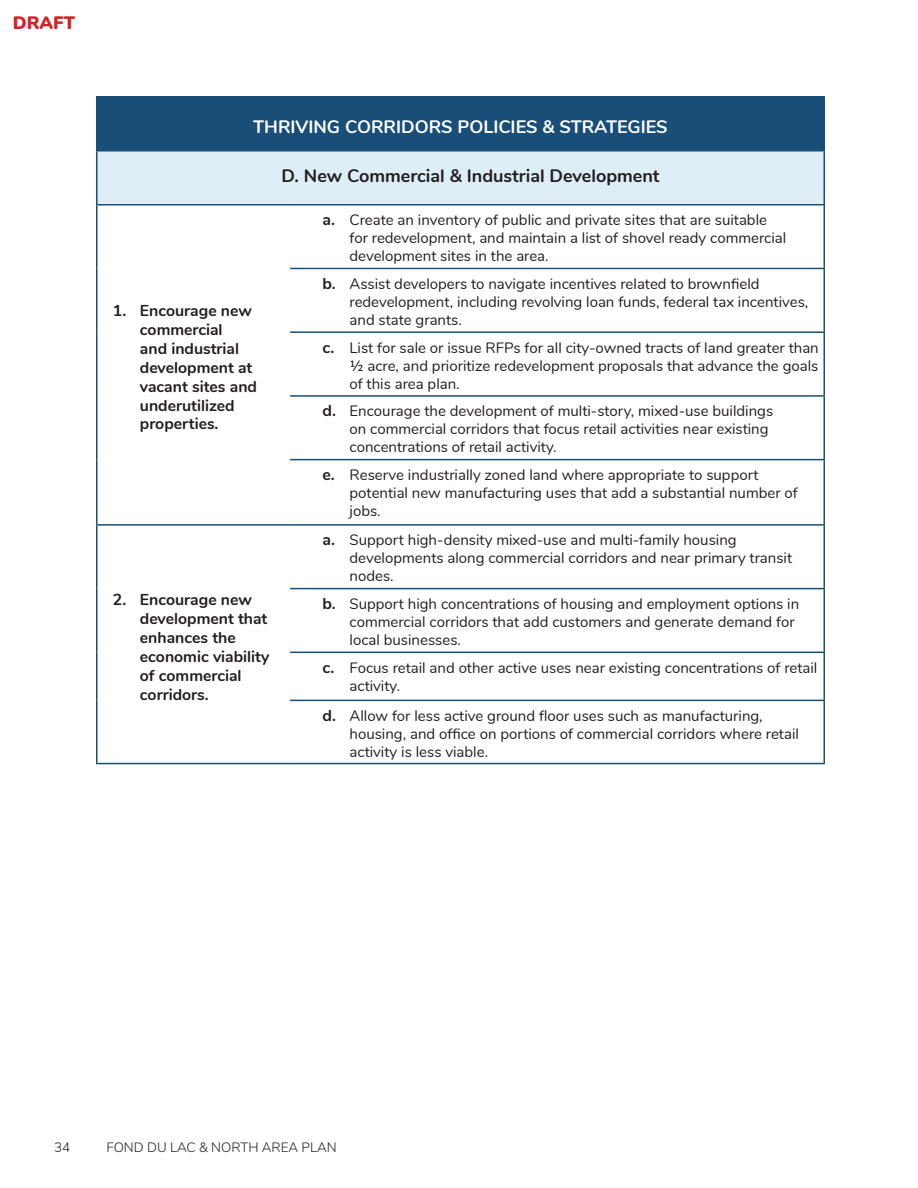
<style>
.page{position:relative;width:918px;height:1188px;background:#fff}
.page>*{position:absolute;margin:0;border:0;box-sizing:border-box;transform-origin:0 0}
.t1{font:700 18px "Nunito";color:#231f20}
.t2{font:700 18px "Nunito";color:#fff}
.t3{font:900 18px "Nunito";color:#d1232a}
.t4{font:700 15.75px/18.9px "Nunito";color:#231f20}
.t5{font:15px/18px "Nunito";color:#231f20}
.t6{font:300 13.5px "Nunito";color:#231f20}
.s1{font-size:15.9px}
.s2{font-weight:700;font-size:15.9px}
</style>
<div class="page">
<div style="left:97px;top:97px;width:727px;height:54px;background:#194e79"></div>
<div style="left:97px;top:151px;width:727px;height:54px;background:#deeef7"></div>
<hr style="left:96px;top:96px;width:194px;height:2px;background:#194e79">
<hr style="left:96px;top:98px;width:2px;height:52px;background:#194e79">
<hr style="left:290px;top:96px;width:535px;height:2px;background:#194e79">
<hr style="left:824px;top:98px;width:1px;height:52px;background:#194e79">
<hr style="left:96px;top:205px;width:2px;height:63px;background:#194e79">
<hr style="left:96px;top:268px;width:2px;height:64px;background:#194e79">
<hr style="left:96px;top:332px;width:2px;height:64px;background:#194e79">
<hr style="left:96px;top:396px;width:2px;height:64px;background:#194e79">
<hr style="left:96px;top:460px;width:2px;height:64px;background:#194e79">
<hr style="left:824px;top:205px;width:1px;height:63px;background:#194e79">
<hr style="left:290px;top:268px;width:535px;height:1px;background:#194e79">
<hr style="left:824px;top:269px;width:1px;height:62px;background:#194e79">
<hr style="left:824px;top:333px;width:1px;height:62px;background:#194e79">
<hr style="left:824px;top:397px;width:1px;height:62px;background:#194e79">
<hr style="left:290px;top:331px;width:535px;height:2px;background:#194e79">
<hr style="left:290px;top:395px;width:535px;height:2px;background:#194e79">
<hr style="left:290px;top:459px;width:535px;height:1px;background:#194e79">
<hr style="left:824px;top:460px;width:1px;height:64px;background:#194e79">
<hr style="left:96px;top:524px;width:194px;height:2px;background:#194e79">
<hr style="left:96px;top:526px;width:2px;height:63px;background:#194e79">
<hr style="left:96px;top:589px;width:2px;height:63px;background:#194e79">
<hr style="left:96px;top:652px;width:2px;height:48px;background:#194e79">
<hr style="left:96px;top:700px;width:2px;height:63px;background:#194e79">
<hr style="left:290px;top:524px;width:535px;height:2px;background:#194e79">
<hr style="left:824px;top:526px;width:1px;height:62px;background:#194e79">
<hr style="left:290px;top:588px;width:535px;height:1px;background:#194e79">
<hr style="left:824px;top:589px;width:1px;height:63px;background:#194e79">
<hr style="left:824px;top:653px;width:1px;height:47px;background:#194e79">
<hr style="left:290px;top:652px;width:535px;height:1px;background:#194e79">
<hr style="left:290px;top:700px;width:535px;height:1px;background:#194e79">
<hr style="left:824px;top:701px;width:1px;height:62px;background:#194e79">
<hr style="left:96px;top:763px;width:194px;height:1px;background:#194e79">
<hr style="left:290px;top:763px;width:535px;height:1px;background:#194e79">
<hr style="left:96px;top:150px;width:194px;height:2px;background:#194e79">
<hr style="left:96px;top:152px;width:2px;height:52px;background:#194e79">
<hr style="left:290px;top:150px;width:535px;height:2px;background:#194e79">
<hr style="left:824px;top:152px;width:1px;height:52px;background:#194e79">
<hr style="left:96px;top:204px;width:194px;height:2px;background:#194e79">
<hr style="left:290px;top:204px;width:535px;height:2px;background:#194e79">
<p class="t3" style="left:13px;top:9px;width:64px">DRAFT</p>
<p class="t2" style="left:253px;top:113px;width:416px">THRIVING CORRIDORS POLICIES &amp; STRATEGIES</p>
<p class="t1" style="left:282px;top:163px;width:379px">D. New Commercial &amp; Industrial Development</p>
<p class="t4" style="left:140px;top:300px;width:119px;text-indent:-27px"><span class="s1">1.</span> Encourage new commercial<br>and industrial development at vacant sites and underutilized properties.</p>
<p class="t4" style="left:140px;top:589px;width:131px;text-indent:-27px"><span class="s1">2.</span> Encourage new development that enhances the economic viability of commercial corridors.</p>
<p class="t5" style="left:350px;top:210px;width:438px;text-indent:-27px"><span class="s2">a.</span> Create an inventory of public and private sites that are suitable for redevelopment, and maintain a list of shovel ready commercial development sites in the area.</p>
<p class="t5" style="left:350px;top:274px;width:460px;text-indent:-27px"><span class="s2">b.</span> Assist developers to navigate incentives related to brownfield redevelopment, including revolving loan funds, federal tax incentives, and state grants.</p>
<p class="t5" style="left:350px;top:338px;width:471px;text-align:justify;text-indent:-27px"><span class="s2">c.</span> List for sale or issue RFPs for all city-owned tracts of land greater than ½ acre, and prioritize redevelopment proposals that advance the goals of this area plan.</p>
<p class="t5" style="left:350px;top:401px;width:425px;text-indent:-27px"><span class="s2">d.</span> Encourage the development of multi-story, mixed-use buildings on commercial corridors that focus retail activities near existing concentrations of retail activity.</p>
<p class="t5" style="left:350px;top:465px;width:450px;text-indent:-27px"><span class="s2">e.</span> Reserve industrially zoned land where appropriate to support potential new manufacturing uses that add a substantial number of jobs.</p>
<p class="t5" style="left:350px;top:530px;width:444px;text-indent:-27px"><span class="s2">a.</span> Support high-density mixed-use and multi-family housing developments along commercial corridors and near primary transit nodes.</p>
<p class="t5" style="left:350px;top:594px;width:451px;text-indent:-27px"><span class="s2">b.</span> Support high concentrations of housing and employment options in commercial corridors that add customers and generate demand for local businesses.</p>
<p class="t5" style="left:350px;top:658px;width:469px;text-indent:-27px"><span class="s2">c.</span> Focus retail and other active uses near existing concentrations of retail activity.</p>
<p class="t5" style="left:350px;top:706px;width:451px;text-indent:-27px"><span class="s2">d.</span> Allow for less active ground floor uses such as manufacturing, housing, and office on portions of commercial corridors where retail activity is less viable.</p>
<p class="t6" style="left:54px;top:1137px;width:18px">34</p>
<p class="t6" style="left:107px;top:1137px;width:232px">FOND DU LAC &amp; NORTH AREA PLAN</p>
</div>
